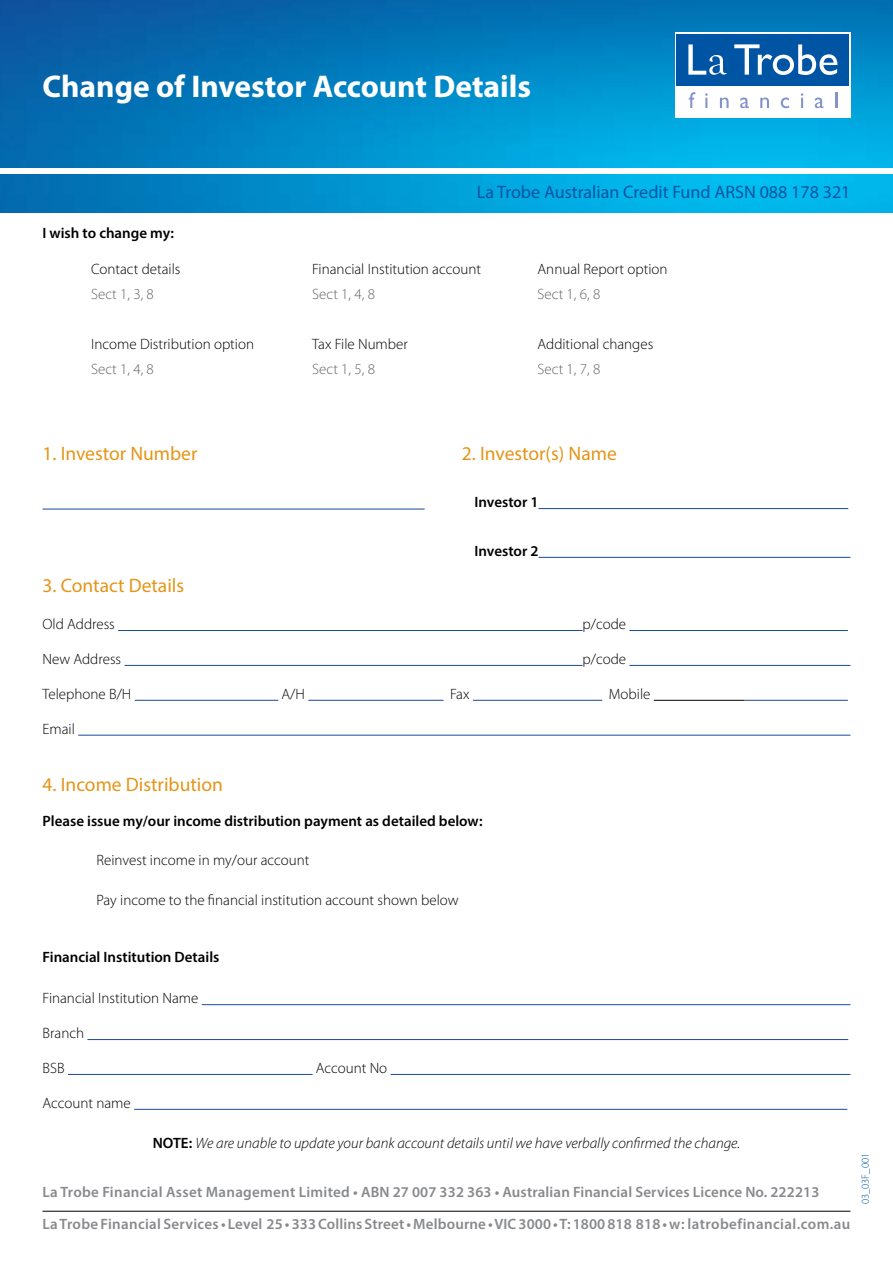
<style>
.page{position:relative;width:893px;height:1263px;background:#fff}
.page>*{position:absolute;margin:0;border:0;box-sizing:border-box;transform-origin:0 0}
.t1{font:700 31.5px "Myriad Pro";color:#fff}
.t2{font:19.5px "Myriad Pro";color:#e49518}
.t3{font:18px "Myriad Pro";color:#0054a4}
.t4{font:300 15px "Myriad Pro";color:#000}
.t5{font:600 15px "Myriad Pro";letter-spacing:.01em;color:#87898c}
.t6{font:600 15px "Myriad Pro";color:#000}
.t7{font:italic 300 15px "Myriad Pro";color:#000}
.t8{font:300 15px "Myriad Pro";letter-spacing:.005em;color:#636466}
.t9{font:300 10.5px "Myriad Pro";color:#0054a4}
.s1{font-weight:600;font-style:normal}
</style>
<div class="page">
<img style="left:0;top:0;width:893px;height:213px">
<hr style="left:43px;top:1211px;width:807px;height:1px;background:#000">
<div style="left:0;top:169px;width:893px;height:5px;background:#fff"></div>
<div style="left:675px;top:33px;width:175px;height:85px;background:#fff"></div>
<div style="left:676px;top:34px;width:173px;height:51px;background:#0054a4"></div>
<svg style="left:689px;top:92px;width:6px;height:16px"></svg>
<svg style="left:705px;top:93px;width:3px;height:15px"></svg>
<svg style="left:720px;top:98px;width:9px;height:10px"></svg>
<svg style="left:740px;top:98px;width:9px;height:10px"></svg>
<svg style="left:760px;top:98px;width:9px;height:10px"></svg>
<svg style="left:781px;top:98px;width:8px;height:10px"></svg>
<svg style="left:801px;top:93px;width:2px;height:15px"></svg>
<svg style="left:815px;top:98px;width:9px;height:10px"></svg>
<svg style="left:835px;top:92px;width:2px;height:16px"></svg>
<svg style="left:734px;top:44px;width:103px;height:31px"></svg>
<svg style="left:688px;top:44px;width:39px;height:31px"></svg>
<hr style="left:43px;top:508px;width:382px;height:1px;background:#174a97">
<hr style="left:538px;top:508px;width:310px;height:1px;background:#174a97">
<hr style="left:538px;top:557px;width:312px;height:1px;background:#174a97">
<hr style="left:118px;top:630px;width:465px;height:1px;background:#174a97">
<hr style="left:629px;top:630px;width:219px;height:1px;background:#174a97">
<hr style="left:124px;top:665px;width:459px;height:1px;background:#174a97">
<hr style="left:629px;top:665px;width:221px;height:1px;background:#174a97">
<hr style="left:135px;top:700px;width:143px;height:1px;background:#174a97">
<hr style="left:308px;top:700px;width:136px;height:1px;background:#174a97">
<hr style="left:473px;top:700px;width:129px;height:1px;background:#174a97">
<hr style="left:654px;top:700px;width:91px;height:1px;background:#000">
<hr style="left:745px;top:700px;width:103px;height:1px;background:#174a97">
<hr style="left:78px;top:735px;width:772px;height:1px;background:#174a97">
<hr style="left:202px;top:1004px;width:648px;height:1px;background:#174a97">
<hr style="left:87px;top:1039px;width:761px;height:1px;background:#174a97">
<hr style="left:68px;top:1074px;width:245px;height:1px;background:#174a97">
<hr style="left:391px;top:1074px;width:459px;height:1px;background:#174a97">
<hr style="left:134px;top:1109px;width:713px;height:1px;background:#174a97">
<h1 class="t1" style="left:43px;top:66px;width:490px">Change of Investor Account Details</h1>
<p class="t3" style="left:477px;top:180px;width:375px">La Trobe Australian Credit Fund ARSN 088 178 321</p>
<p class="t6" style="left:43px;top:223px;width:133px">I wish to change my:</p>
<p class="t4" style="left:91px;top:260px;width:91px">Contact details</p>
<p class="t4" style="left:312px;top:260px;width:170px">Financial Institution account</p>
<p class="t4" style="left:538px;top:260px;width:132px">Annual Report option</p>
<p class="t8" style="left:91px;top:285px;width:64px">Sect 1, 3, 8</p>
<p class="t8" style="left:312px;top:285px;width:64px">Sect 1, 4, 8</p>
<p class="t8" style="left:538px;top:285px;width:64px">Sect 1, 6, 8</p>
<p class="t4" style="left:91px;top:335px;width:165px">Income Distribution option</p>
<p class="t4" style="left:312px;top:335px;width:97px">Tax File Number</p>
<p class="t4" style="left:538px;top:335px;width:117px">Additional changes</p>
<p class="t8" style="left:91px;top:360px;width:64px">Sect 1, 4, 8</p>
<p class="t8" style="left:312px;top:360px;width:64px">Sect 1, 5, 8</p>
<p class="t8" style="left:538px;top:360px;width:64px">Sect 1, 7, 8</p>
<h2 class="t2" style="left:43px;top:442px;width:156px">1. Investor Number</h2>
<h2 class="t2" style="left:462px;top:442px;width:156px">2. Investor(s) Name</h2>
<p class="t6" style="left:475px;top:492px;width:65px">Investor 1</p>
<p class="t6" style="left:475px;top:541px;width:65px">Investor 2</p>
<h2 class="t2" style="left:43px;top:573px;width:143px">3. Contact Details</h2>
<p class="t4" style="left:43px;top:615px;width:74px">Old Address</p>
<p class="t4" style="left:583px;top:615px;width:45px">p/code</p>
<p class="t4" style="left:43px;top:650px;width:80px">New Address</p>
<p class="t4" style="left:583px;top:650px;width:45px">p/code</p>
<p class="t4" style="left:43px;top:685px;width:90px">Telephone B/H</p>
<p class="t4" style="left:282px;top:685px;width:25px">A/H</p>
<p class="t4" style="left:450px;top:685px;width:21px">Fax</p>
<p class="t4" style="left:609px;top:685px;width:43px">Mobile</p>
<p class="t4" style="left:43px;top:720px;width:34px">Email</p>
<h2 class="t2" style="left:43px;top:772px;width:182px">4. Income Distribution</h2>
<p class="t6" style="left:43px;top:811px;width:442px">Please issue my/our income distribution payment as detailed below:</p>
<p class="t4" style="left:97px;top:851px;width:215px">Reinvest income in my/our account</p>
<p class="t4" style="left:97px;top:891px;width:364px">Pay income to the financial institution account shown below</p>
<p class="t6" style="left:43px;top:947px;width:178px">Financial Institution Details</p>
<p class="t4" style="left:43px;top:989px;width:158px">Financial Institution Name</p>
<p class="t4" style="left:43px;top:1024px;width:43px">Branch</p>
<p class="t4" style="left:43px;top:1059px;width:24px">BSB</p>
<p class="t4" style="left:316px;top:1059px;width:73px">Account No</p>
<p class="t4" style="left:43px;top:1094px;width:90px">Account name</p>
<p class="t7" style="left:153px;top:1134px;width:589px"><span class="s1">NOTE:</span> We are unable to update your bank account details until we have verbally confirmed the change.</p>
<p class="t5" style="left:42px;top:1182px;width:779px">La Trobe Financial Asset Management Limited • ABN 27 007 332 363 • Australian Financial Services Licence No. 222213</p>
<p class="t5" style="left:43px;top:1215px;width:809px">La Trobe Financial Services • Level 25 • 333 Collins Street • Melbourne • VIC 3000 • T: 1800 818 818 • w: latrobefinancial.com.au</p>
<p class="t9" style="left:859px;top:1204px;width:53px;rotate:-90deg">03_03F_001</p>
</div>
